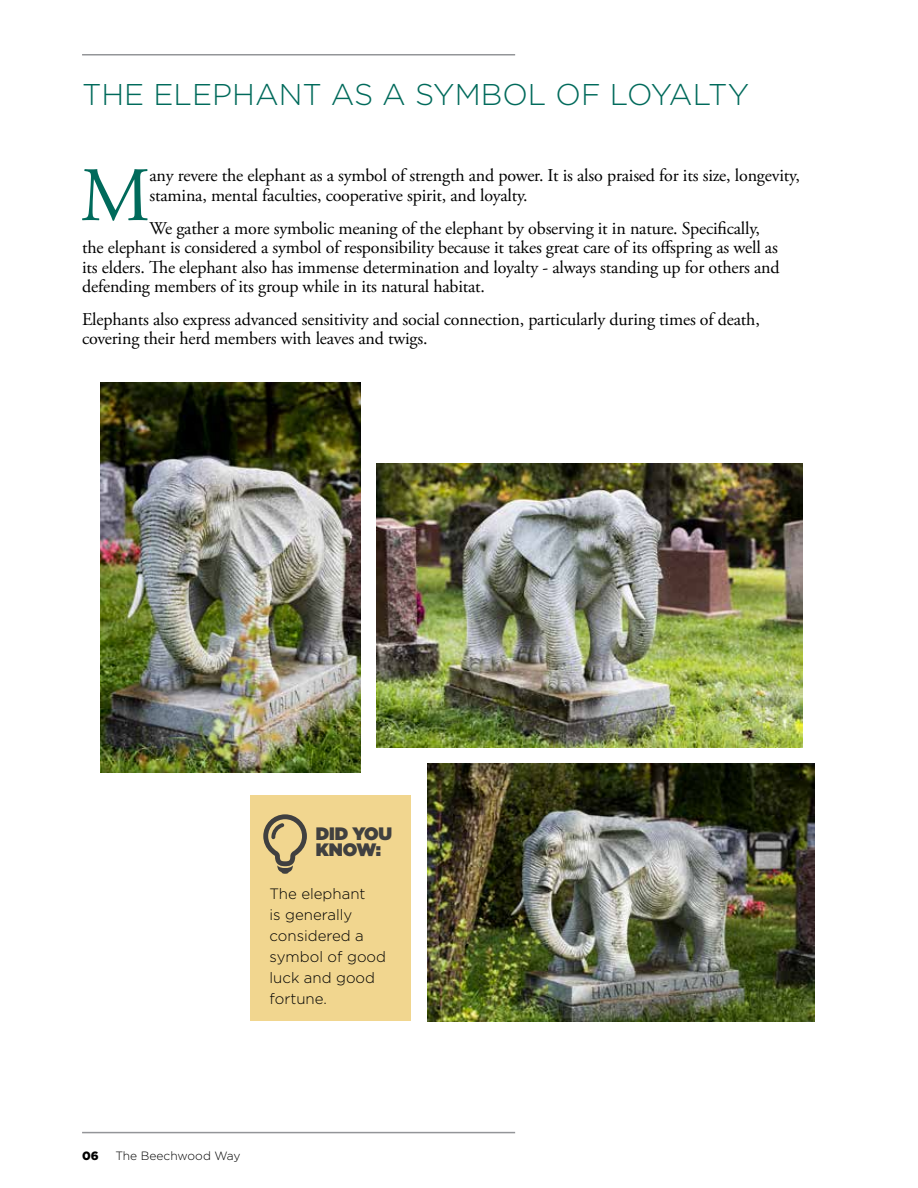
<style>
.page{position:relative;width:918px;height:1188px;background:#fff}
.page>*{position:absolute;margin:0;border:0;box-sizing:border-box;transform-origin:0 0}
.t1{font:76.8px "Adobe Garamond Pro";color:#006a5b}
.t2{font:300 30px "Gotham";color:#006a5b}
.t3{font:18px/19.5px "Adobe Garamond Pro";letter-spacing:-.01em;color:#000}
.t4{font:900 18px/16.5px "Gotham";letter-spacing:-.01em;color:#404040}
.t5{font:300 15px/21px "Gotham";color:#000}
.t6{font:300 12px "Gotham";color:#000}
.t7{font:900 12px "Gotham";color:#000}
</style>
<div class="page">
<div style="left:250px;top:796px;width:160px;height:225px;background:#f1d68f"></div>
<svg style="left:263px;top:814px;width:44px;height:60px"></svg>
<hr style="left:82px;top:54px;width:433px;height:2px;background:#939598">
<hr style="left:82px;top:1132px;width:433px;height:1px;background:#939598">
<img style="left:101px;top:382px;width:260px;height:390px">
<img style="left:377px;top:464px;width:425px;height:284px">
<img style="left:428px;top:763px;width:386px;height:258px">
<h2 class="t2" style="left:82px;top:75px;width:669px">THE ELEPHANT AS A SYMBOL OF LOYALTY</h2>
<h1 class="t1" style="left:80px;top:150px;width:72px">M</h1>
<p class="t3" style="left:149px;top:166px;width:652px">any revere the elephant as a symbol of strength and power. It is also praised for its size, longevity, stamina, mental faculties, cooperative spirit, and loyalty.</p>
<p class="t3" style="left:82px;top:219px;width:699px;text-indent:67px">We gather a more symbolic meaning of the elephant by observing it in nature. Specifically, the elephant is considered a symbol of responsibility because it takes great care of its offspring as well as its elders. The elephant also has immense determination and loyalty - always standing up for others and defending members of its group while in its natural habitat.</p>
<p class="t3" style="left:82px;top:310px;width:679px">Elephants also express advanced sensitivity and social connection, particularly during times of death, covering their herd members with leaves and twigs.</p>
<p class="t4" style="left:316px;top:825px;width:78px">DID YOU<br>KNOW:</p>
<p class="t5" style="left:270px;top:883px;width:118px">The elephant<br>is generally considered a symbol of good luck and good fortune.</p>
<p class="t7" style="left:82px;top:1147px;width:18px">06</p>
<p class="t6" style="left:115px;top:1148px;width:127px">The Beechwood Way</p>
</div>
